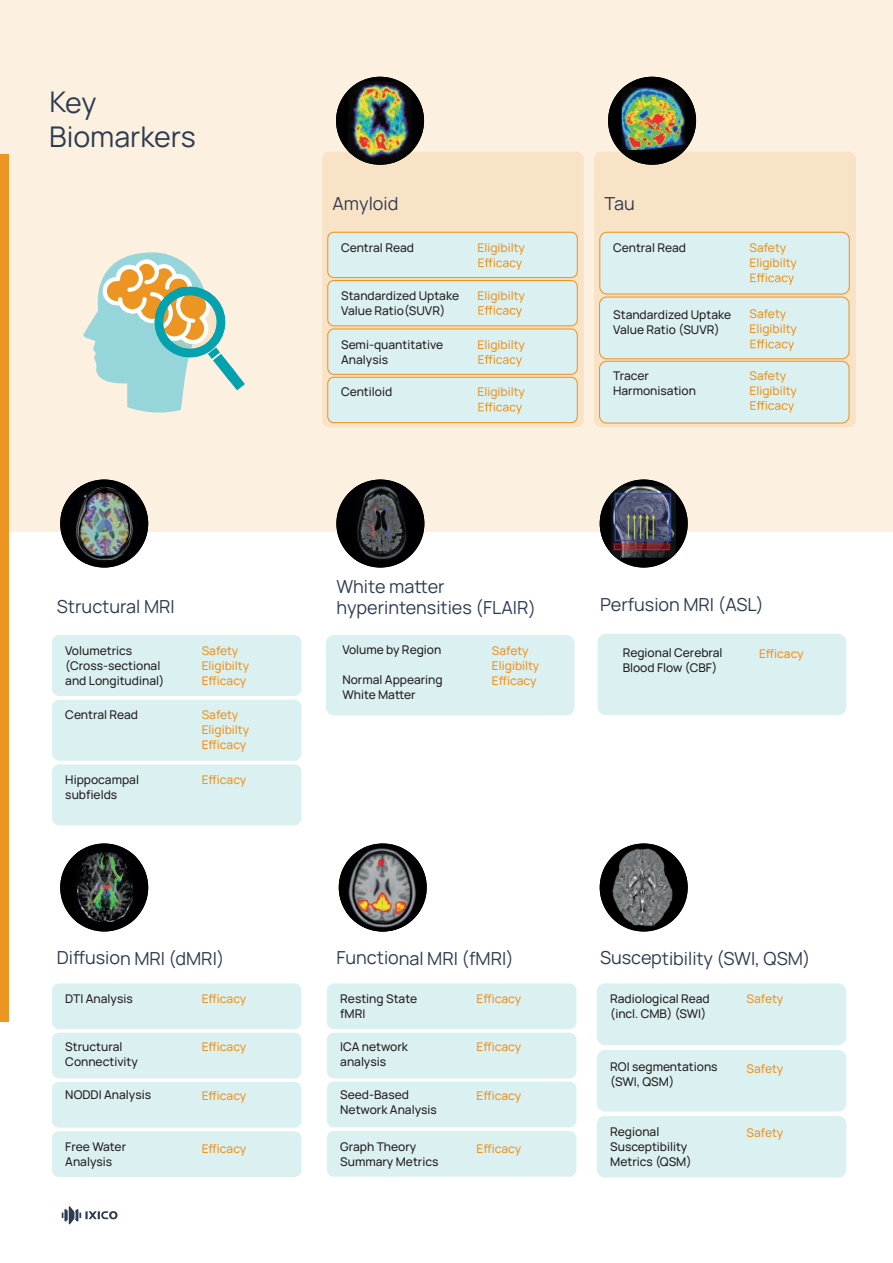
<style>
.page{position:relative;width:893px;height:1263px;background:#fff}
.page>*{position:absolute;margin:0;border:0;box-sizing:border-box;transform-origin:0 0}
.t1{font:28.5px/34.7px "Manrope";letter-spacing:-.005em;color:#2e3c51}
.t2{font:18px/21.1px "Manrope";letter-spacing:-.005em;color:#2e3c51}
.t3{font:18px "Manrope";letter-spacing:-.005em;color:#2f3c51}
.t4{font:500 12px/15px "Manrope";color:#231f20}
.t5{font:500 12px/15px "Manrope";color:#ed9523}
</style>
<div class="page">
<div style="left:0;top:0;width:893px;height:532px;background:#fcf0e0"></div>
<div style="left:322px;top:152px;width:262px;height:275px;background:#f9e3c6;border-radius:7px"></div>
<div style="left:594px;top:152px;width:262px;height:275px;background:#f9e3c6;border-radius:7px"></div>
<div style="left:328px;top:232px;width:249px;height:46px;background:#dbf0f0;border-radius:6px"></div>
<div style="left:327px;top:232px;width:251px;height:46px;border:1px solid #ed9523;border-radius:6px"></div>
<div style="left:328px;top:280px;width:249px;height:46px;background:#dbf0f0;border-radius:6px"></div>
<div style="left:327px;top:280px;width:251px;height:46px;border:1px solid #ed9523;border-radius:6px"></div>
<div style="left:336px;top:77px;width:88px;height:88px;background:#010101;border-radius:44px"></div>
<img style="left:348px;top:81px;width:63px;height:82px">
<svg style="left:478px;top:258px;width:44px;height:12px"></svg>
<svg style="left:478px;top:306px;width:44px;height:11px"></svg>
<div style="left:328px;top:329px;width:249px;height:45px;background:#dbf0f0;border-radius:6px"></div>
<div style="left:327px;top:328px;width:251px;height:47px;border:1px solid #ed9523;border-radius:6px"></div>
<div style="left:328px;top:377px;width:249px;height:46px;background:#dbf0f0;border-radius:6px"></div>
<div style="left:327px;top:377px;width:251px;height:46px;border:1px solid #ed9523;border-radius:6px"></div>
<svg style="left:478px;top:355px;width:44px;height:12px"></svg>
<svg style="left:478px;top:402px;width:44px;height:12px"></svg>
<div style="left:600px;top:232px;width:249px;height:62px;background:#dbf0f0;border-radius:7px"></div>
<div style="left:599px;top:232px;width:251px;height:63px;border:1px solid #ed9523;border-radius:7px"></div>
<div style="left:599px;top:297px;width:250px;height:62px;background:#dbf0f0;border-radius:7px"></div>
<div style="left:599px;top:296px;width:250px;height:63px;border:1px solid #ed9523;border-radius:7px"></div>
<div style="left:599px;top:361px;width:250px;height:62px;background:#dbf0f0;border-radius:7px"></div>
<div style="left:599px;top:361px;width:250px;height:63px;border:1px solid #ed9523;border-radius:7px"></div>
<div style="left:608px;top:77px;width:88px;height:88px;background:#010101;border-radius:44px"></div>
<img style="left:622px;top:87px;width:63px;height:63px">
<svg style="left:750px;top:273px;width:44px;height:12px"></svg>
<svg style="left:750px;top:339px;width:44px;height:12px"></svg>
<svg style="left:750px;top:401px;width:44px;height:12px"></svg>
<div style="left:52px;top:635px;width:249px;height:61px;background:#dbf0f0;border-radius:7px"></div>
<div style="left:52px;top:700px;width:249px;height:61px;background:#dbf0f0;border-radius:7px"></div>
<div style="left:52px;top:983px;width:249px;height:46px;background:#dbf0f0;border-radius:7px"></div>
<div style="left:52px;top:1033px;width:249px;height:45px;background:#dbf0f0;border-radius:7px"></div>
<div style="left:52px;top:1082px;width:249px;height:46px;background:#dbf0f0;border-radius:7px"></div>
<div style="left:52px;top:1131px;width:249px;height:46px;background:#dbf0f0;border-radius:7px"></div>
<svg style="left:62px;top:1206px;width:55px;height:18px"></svg>
<div style="left:60px;top:479px;width:88px;height:88px;background:#000;border-radius:44px"></div>
<img style="left:70px;top:485px;width:70px;height:78px">
<div style="left:52px;top:764px;width:249px;height:61px;background:#dbf0f0;border-radius:7px"></div>
<div style="left:326px;top:635px;width:249px;height:80px;background:#dbf0f0;border-radius:8px"></div>
<div style="left:598px;top:634px;width:248px;height:81px;background:#dbf0f0;border-radius:8px"></div>
<div style="left:336px;top:479px;width:88px;height:88px;background:#000;border-radius:44px"></div>
<img style="left:354px;top:483px;width:53px;height:79px">
<div style="left:600px;top:479px;width:88px;height:88px;background:#000;border-radius:44px"></div>
<img style="left:611px;top:486px;width:65px;height:72px">
<div style="left:60px;top:843px;width:88px;height:88px;background:#000;border-radius:44px"></div>
<img style="left:75px;top:850px;width:61px;height:73px">
<div style="left:327px;top:983px;width:249px;height:46px;background:#dbf0f0;border-radius:7px"></div>
<div style="left:327px;top:1033px;width:249px;height:45px;background:#dbf0f0;border-radius:7px"></div>
<div style="left:327px;top:1081px;width:249px;height:46px;background:#dbf0f0;border-radius:7px"></div>
<div style="left:327px;top:1131px;width:249px;height:46px;background:#dbf0f0;border-radius:7px"></div>
<div style="left:339px;top:843px;width:88px;height:88px;background:#000;border-radius:44px"></div>
<img style="left:346px;top:846px;width:74px;height:85px">
<div style="left:597px;top:983px;width:249px;height:62px;background:#dbf0f0;border-radius:8px"></div>
<div style="left:597px;top:1050px;width:249px;height:61px;background:#dbf0f0;border-radius:8px"></div>
<div style="left:597px;top:1116px;width:249px;height:61px;background:#dbf0f0;border-radius:8px"></div>
<div style="left:600px;top:843px;width:88px;height:88px;background:#000;border-radius:44px"></div>
<img style="left:609px;top:844px;width:68px;height:87px">
<svg style="left:83px;top:252px;width:162px;height:161px"></svg>
<div style="left:0;top:154px;width:9px;height:868px;background:#ed9523"></div>
<h1 class="t1" style="left:49px;top:84px;width:148px">Key<br>Biomarkers</h1>
<h2 class="t2" style="left:57px;top:595px;width:119px">Structural MRI</h2>
<p class="t4" style="left:65px;top:642px;width:100px">Volumetrics (Cross-sectional and Longitudinal)</p>
<p class="t5" style="left:202px;top:642px;width:49px">Safety<br>Eligibilty<br>Efficacy</p>
<p class="t4" style="left:65px;top:707px;width:74px">Central Read</p>
<p class="t5" style="left:202px;top:707px;width:49px">Safety<br>Eligibilty<br>Efficacy</p>
<p class="t4" style="left:65px;top:772px;width:75px">Hippocampal subfields</p>
<p class="t5" style="left:202px;top:772px;width:46px">Efficacy</p>
<h2 class="t2" style="left:57px;top:947px;width:169px">Diffusion MRI (dMRI)</h2>
<p class="t4" style="left:65px;top:991px;width:69px">DTI Analysis</p>
<p class="t5" style="left:202px;top:991px;width:46px">Efficacy</p>
<p class="t4" style="left:65px;top:1039px;width:74px">Structural<br>Connectivity</p>
<p class="t5" style="left:202px;top:1039px;width:46px">Efficacy</p>
<p class="t4" style="left:65px;top:1087px;width:87px">NODDI Analysis</p>
<p class="t5" style="left:202px;top:1088px;width:46px">Efficacy</p>
<p class="t4" style="left:65px;top:1139px;width:62px">Free Water<br>Analysis</p>
<p class="t5" style="left:202px;top:1140px;width:46px">Efficacy</p>
<h2 class="t3" style="left:333px;top:191px;width:67px">Amyloid</h2>
<p class="t4" style="left:341px;top:240px;width:74px">Central Read</p>
<p class="t5" style="left:477px;top:240px;width:49px">Eligibilty</p>
<p class="t4" style="left:341px;top:287px;width:119px">Standardized Uptake<br>Value Ratio(SUVR)</p>
<p class="t5" style="left:477px;top:287px;width:49px">Eligibilty</p>
<p class="t4" style="left:341px;top:336px;width:103px">Semi-quantitative<br>Analysis</p>
<p class="t5" style="left:477px;top:336px;width:49px">Eligibilty</p>
<p class="t4" style="left:341px;top:384px;width:53px">Centiloid</p>
<p class="t5" style="left:477px;top:384px;width:49px">Eligibilty</p>
<h2 class="t3" style="left:605px;top:190px;width:32px">Tau</h2>
<p class="t4" style="left:613px;top:240px;width:74px">Central Read</p>
<p class="t5" style="left:749px;top:240px;width:49px">Safety<br>Eligibilty</p>
<p class="t4" style="left:613px;top:306px;width:119px">Standardized Uptake<br>Value Ratio (SUVR)</p>
<p class="t5" style="left:749px;top:306px;width:49px">Safety<br>Eligibilty</p>
<p class="t4" style="left:613px;top:368px;width:84px">Tracer<br>Harmonisation</p>
<p class="t5" style="left:749px;top:367px;width:49px">Safety<br>Eligibilty</p>
<h2 class="t2" style="left:336px;top:575px;width:201px">White matter hyperintensities (FLAIR)</h2>
<p class="t4" style="left:342px;top:641px;width:101px">Volume by Region</p>
<p class="t4" style="left:342px;top:671px;width:102px">Normal Appearing<br>White Matter</p>
<p class="t5" style="left:492px;top:642px;width:49px">Safety<br>Eligibilty<br>Efficacy</p>
<h2 class="t2" style="left:600px;top:593px;width:165px">Perfusion MRI (ASL)</h2>
<p class="t4" style="left:623px;top:644px;width:101px">Regional Cerebral<br>Blood Flow (CBF)</p>
<p class="t5" style="left:759px;top:645px;width:46px">Efficacy</p>
<h2 class="t2" style="left:336px;top:947px;width:179px">Functional MRI (fMRI)</h2>
<h2 class="t2" style="left:600px;top:947px;width:212px">Susceptibility (SWI, QSM)</h2>
<p class="t4" style="left:610px;top:991px;width:101px">Radiological Read (incl. CMB) (SWI)</p>
<p class="t5" style="left:747px;top:991px;width:38px">Safety</p>
<p class="t4" style="left:340px;top:991px;width:78px">Resting State fMRI</p>
<p class="t5" style="left:477px;top:991px;width:46px">Efficacy</p>
<p class="t4" style="left:340px;top:1039px;width:69px">ICA network analysis</p>
<p class="t5" style="left:477px;top:1039px;width:46px">Efficacy</p>
<p class="t4" style="left:340px;top:1087px;width:98px">Seed-Based<br>Network Analysis</p>
<p class="t5" style="left:477px;top:1088px;width:46px">Efficacy</p>
<p class="t4" style="left:340px;top:1139px;width:100px">Graph Theory<br>Summary Metrics</p>
<p class="t5" style="left:477px;top:1140px;width:46px">Efficacy</p>
<p class="t4" style="left:610px;top:1059px;width:109px">ROI segmentations (SWI, QSM)</p>
<p class="t4" style="left:610px;top:1123px;width:83px">Regional<br>Susceptibility<br>Metrics (QSM)</p>
<p class="t5" style="left:747px;top:1061px;width:38px">Safety</p>
<p class="t5" style="left:747px;top:1125px;width:38px">Safety</p>
</div>
